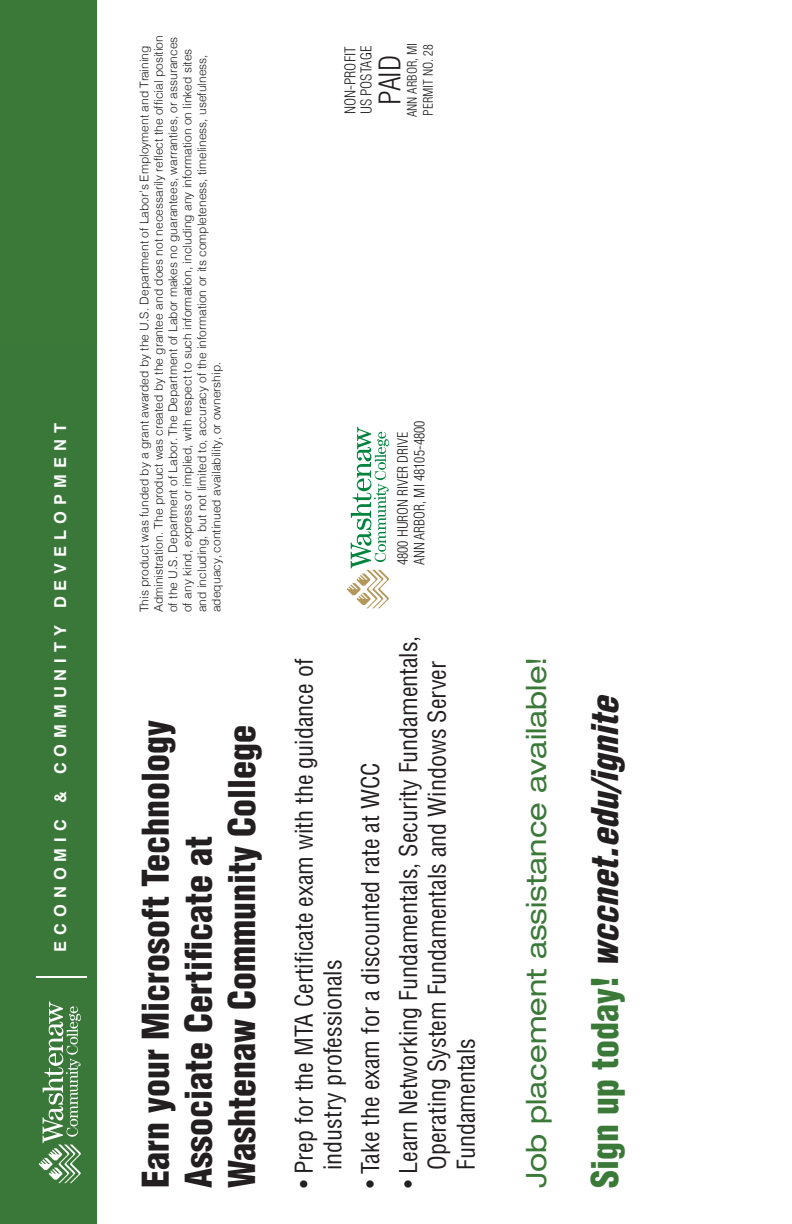
<style>
.page{position:relative;width:792px;height:1224px;background:#fff}
.page>*{position:absolute;margin:0;border:0;box-sizing:border-box;transform-origin:0 0}
.t1{font:900 condensed 36px/43.2px "Helvetica";color:#231f20}
.t2{font:italic 900 condensed 36px "Helvetica";color:#231f20}
.t3{font:300 condensed 29px "Helvetica";color:#231f20}
.t4{font:expanded 28px "Helvetica Neue";color:#3b7939}
.t5{font:condensed 24px/28.8px "Helvetica";color:#231f20}
.t6{font:700 16.4px "Helvetica";letter-spacing:.37em;color:#fff}
.t7{font:300 condensed 14.6px/16.2px "Helvetica";color:#231f20}
.t8{font:300 condensed 14px/16.8px "Helvetica";color:#231f20}
.t9{font:300 condensed 13px/16.2px "Helvetica";color:#231f20}
.t10{font:300 12px/14.4px "Helvetica";color:#231f20}
.s1{font-style:normal;color:#3b7939}
</style>
<div class="page">
<svg style="left:347px;top:427px;width:42px;height:181px"></svg>
<div style="left:0;top:0;width:97px;height:1224px;background:#3b7939"></div>
<svg style="left:39px;top:1001px;width:42px;height:182px"></svg>
<hr style="left:36px;top:977px;width:50px;height:1px;background:#fff">
<h3 class="t6" style="left:47px;top:952px;width:530px;rotate:-90deg">ECONOMIC &amp; COMMUNITY DEVELOPMENT</h3>
<p class="t10" style="left:137px;top:612px;width:578px;rotate:-90deg">This product was funded by a grant awarded by the U.S. Department of Labor’s Employment and Training Administration. The product was created by the grantee and does not necessarily reflect the official position of the U.S. Department of Labor. The Department of Labor makes no guarantees, warranties, or assurances of any kind, express or implied, with respect to such information, including any information on linked sites and including, but not limited to, accuracy of the information or its completeness, timeliness, usefulness, adequacy, continued availability, or ownership.</p>
<h1 class="t1" style="left:133px;top:1188px;width:470px;rotate:-90deg">Earn your Microsoft Technology<br>Associate Certificate at<br>Washtenaw Community College</h1>
<p class="t9" style="left:404px;top:117px;width:76px;rotate:-90deg">ANN ARBOR, MI<br>PERMIT NO. 28</p>
<p class="t7" style="left:342px;top:114px;width:70px;rotate:-90deg">NON-PROFIT<br>US POSTAGE</p>
<h2 class="t3" style="left:373px;top:105px;width:52px;rotate:-90deg">PAID</h2>
<p class="t8" style="left:394px;top:565px;width:146px;rotate:-90deg">4800 HURON RIVER DRIVE<br>ANN ARBOR, MI 48105-4800</p>
<h3 class="t5" style="left:289px;top:1170px;width:513px;text-indent:-18px;rotate:-90deg">• Prep for the MTA Certificate exam with the guidance of industry professionals</h3>
<h3 class="t5" style="left:356px;top:1188px;width:427px;rotate:-90deg">• Take the exam for a discounted rate at WCC</h3>
<h3 class="t5" style="left:394px;top:1170px;width:536px;text-indent:-18px;rotate:-90deg">• Learn Networking Fundamentals, Security Fundamentals,<br>Operating System Fundamentals and Windows Server<br>Fundamentals</h3>
<h3 class="t4" style="left:519px;top:1188px;width:533px;rotate:-90deg">Job placement assistance available!</h3>
<h1 class="t2" style="left:582px;top:1188px;width:495px;rotate:-90deg"><span class="s1">Sign up today!</span> wccnet.edu/ignite</h1>
</div>
